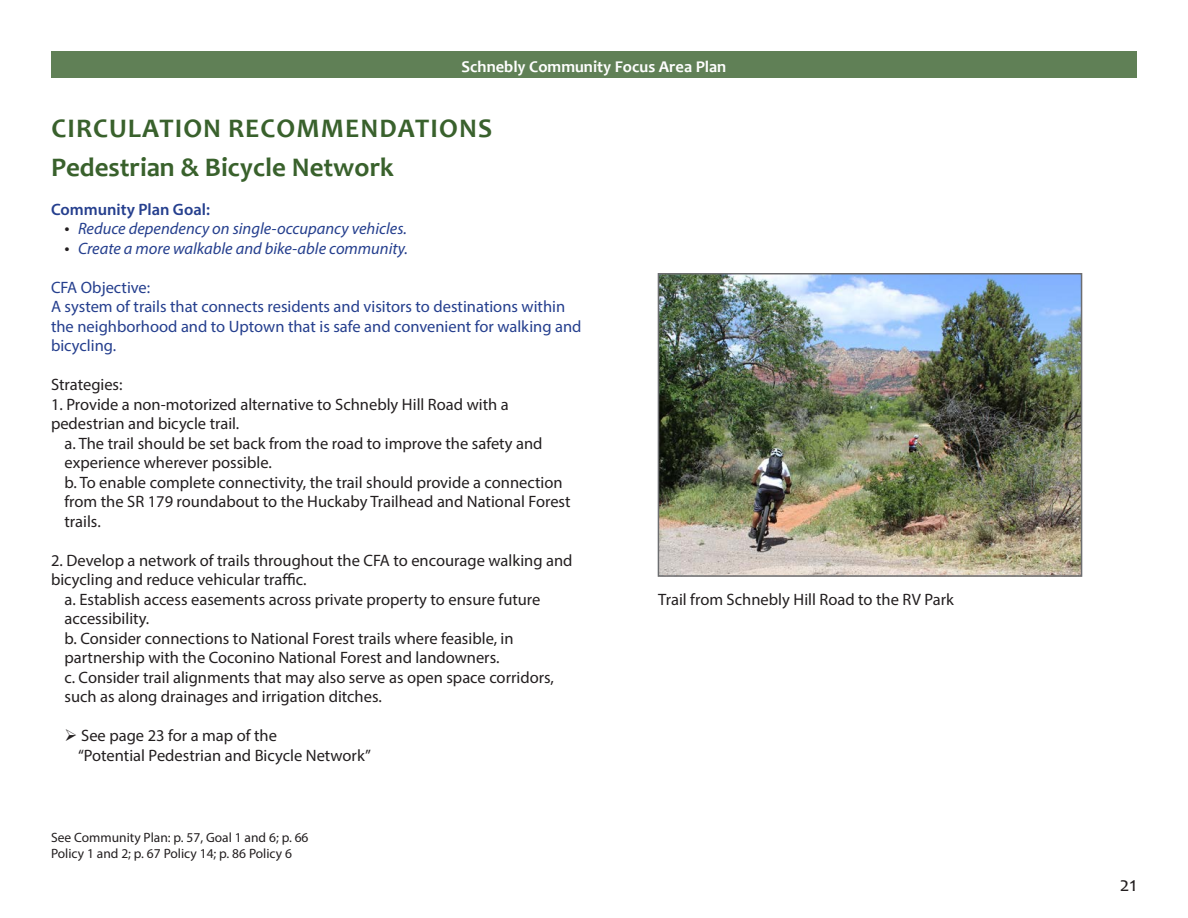
<style>
.page{position:relative;width:1188px;height:918px;background:#fff}
.page>*{position:absolute;margin:0;border:0;box-sizing:border-box;transform-origin:0 0}
.level_1{font:700 27px "Candara";letter-spacing:.04em;color:#39612c}
.level_2{font:700 27px "Candara";color:#39612c}
.t1{font:21px "Candara";color:#231f20}
.t2{font:16.5px/19.5px "Myriad Pro";color:#231f20}
.t3{font:16.5px/19.5px "Myriad Pro";color:#253f8e}
.t4{font:italic 16.5px "Myriad Pro";color:#253f8e}
.t5{font:700 16.5px "Candara";color:#fff}
.t6{font:600 16.5px "Myriad Pro";color:#253f8e}
.Paragraph_Style_2{font:13.5px/16.5px "Myriad Pro";color:#231f20}
.s1{font-size:18px;color:#231f20}
</style>
<div class="page">
<div style="left:51px;top:51px;width:1086px;height:27px;background:#608056"></div>
<img style="left:661px;top:276px;width:418px;height:298px">
<div style="left:658px;top:273px;width:424px;height:304px;border:2px solid #6c6d70"></div>
<p class="t5" style="left:462px;top:56px;width:266px">Schnebly Community Focus Area Plan</p>
<p class="level_1" style="left:52px;top:111px;width:442px">CIRCULATION RECOMMENDATIONS</p>
<p class="level_2" style="left:51px;top:150px;width:344px">Pedestrian &amp; Bicycle Network</p>
<p class="t6" style="left:51px;top:198px;width:160px">Community Plan Goal:</p>
<p class="t4" style="left:64px;top:218px;width:344px"><span class="s1">•</span> Reduce dependency on single-occupancy vehicles.</p>
<p class="t4" style="left:64px;top:238px;width:345px"><span class="s1">•</span> Create a more walkable and bike-able community.</p>
<p class="t3" style="left:51px;top:277px;width:101px">CFA Objective:</p>
<p class="t3" style="left:51px;top:297px;width:532px">A system of trails that connects residents and visitors to destinations within the neighborhood and to Uptown that is safe and convenient for walking and bicycling.</p>
<p class="t2" style="left:51px;top:374px;width:73px">Strategies:</p>
<p class="t2" style="left:51px;top:394px;width:459px">1. Provide a non-motorized alternative to Schnebly Hill Road with a pedestrian and bicycle trail.</p>
<p class="t2" style="left:65px;top:433px;width:480px">a. The trail should be set back from the road to improve the safety and experience wherever possible.</p>
<p class="t2" style="left:65px;top:472px;width:508px">b. To enable complete connectivity, the trail should provide a connection from the SR 179 roundabout to the Huckaby Trailhead and National Forest trails.</p>
<p class="t2" style="left:51px;top:550px;width:523px">2. Develop a network of trails throughout the CFA to encourage walking and bicycling and reduce vehicular traffic.</p>
<p class="t2" style="left:65px;top:589px;width:477px">a. Establish access easements across private property to ensure future accessibility.</p>
<p class="t2" style="left:65px;top:628px;width:451px">b. Consider connections to National Forest trails where feasible, in partnership with the Coconino National Forest and landowners.</p>
<p class="t2" style="left:65px;top:667px;width:491px">c. Consider trail alignments that may also serve as open space corridors, such as along drainages and irrigation ditches.</p>
<p class="t2" style="left:65px;top:726px;width:214px">➢ See page 23 for a map of the</p>
<p class="t2" style="left:78px;top:745px;width:295px">“Potential Pedestrian and Bicycle Network”</p>
<p class="Paragraph_Style_2" style="left:51px;top:829px;width:259px">See Community Plan: p. 57, Goal 1 and 6; p. 66<br>Policy 1 and 2; p. 67 Policy 14; p. 86 Policy 6</p>
<p class="t2" style="left:658px;top:589px;width:297px">Trail from Schnebly Hill Road to the RV Park</p>
<p class="t1" style="left:1120px;top:871px;width:19px">21</p>
</div>
